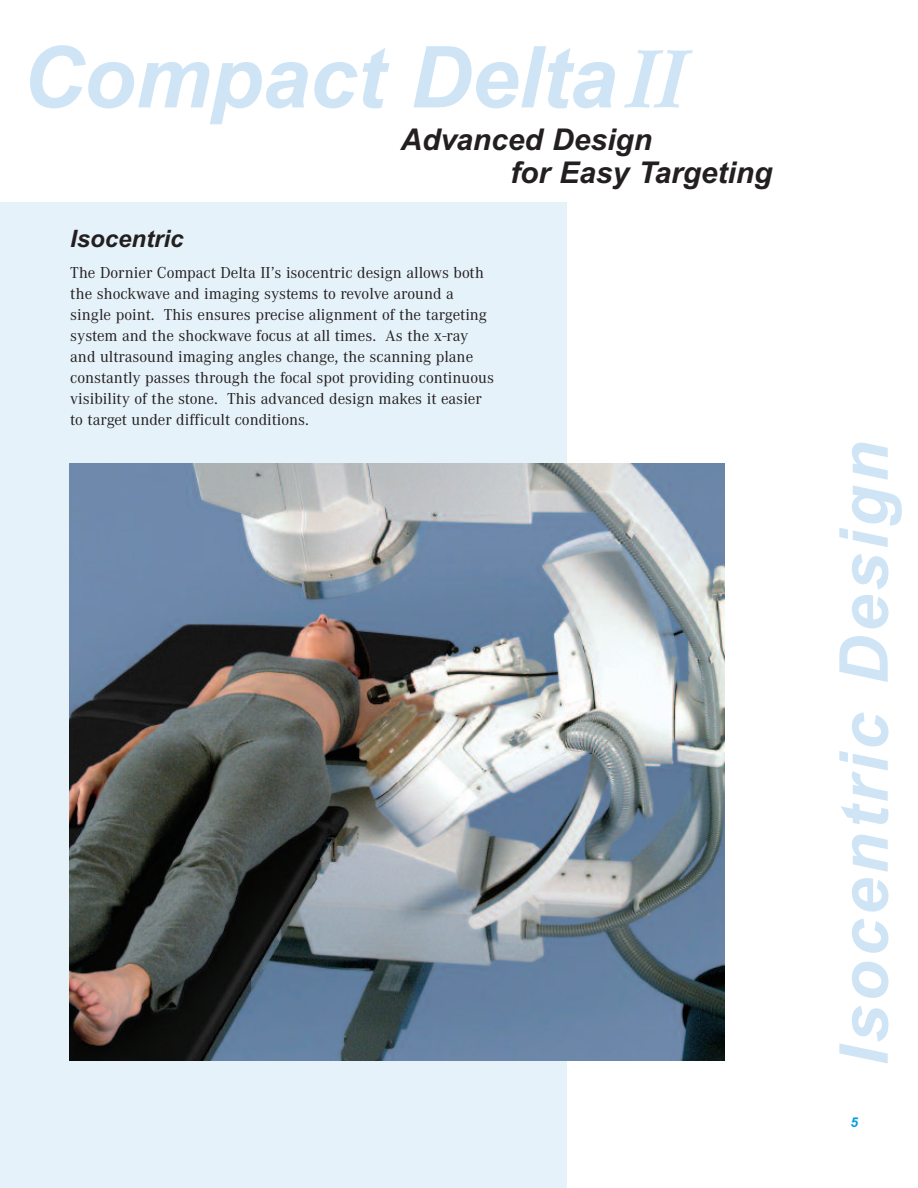
<style>
.page{position:relative;width:918px;height:1188px;background:#fff}
.page>*{position:absolute;margin:0;border:0;box-sizing:border-box;transform-origin:0 0}
.t1{font:italic 700 85.5px "Arial";letter-spacing:-.005em;color:#cfe5f6}
.t2{font:italic 700 67.5px "Arial";letter-spacing:.055em;color:#cfe5f6}
.t3{font:italic 700 30px/33px "Arial";color:#231f20}
.t4{font:italic 700 24px "Arial";color:#231f20}
.t5{font:16.5px/21px "Corporate A";color:#231f20}
.t6{font:italic 700 13.5px "Arial";color:#069ddc}
.s1{font-family:"Corporate A"}
</style>
<div class="page">
<div style="left:1px;top:203px;width:566px;height:985px;background:#e6f2fa"></div>
<img style="left:70px;top:464px;width:654px;height:596px">
<h1 class="t1" style="left:22px;top:28px;width:666px">Compact Delta<span class="s1">II</span></h1>
<h3 class="t3" style="left:511px;top:123px;width:263px;text-indent:-110px">Advanced Design<br>for Easy Targeting</h3>
<h3 class="t4" style="left:70px;top:224px;width:115px">Isocentric</h3>
<p class="t5" style="left:70px;top:262px;width:425px">The Dornier Compact Delta II’s isocentric design allows both the shockwave and imaging systems to revolve around a single point. This ensures precise alignment of the targeting system and the shockwave focus at all times. As the x-ray and ultrasound imaging angles change, the scanning plane constantly passes through the focal spot providing continuous visibility of the stone. This advanced design makes it easier to target under difficult conditions.</p>
<h2 class="t2" style="left:825px;top:1066px;width:626px;rotate:-90deg">Isocentric Design</h2>
<p class="t6" style="left:850px;top:1115px;width:9px">5</p>
</div>
